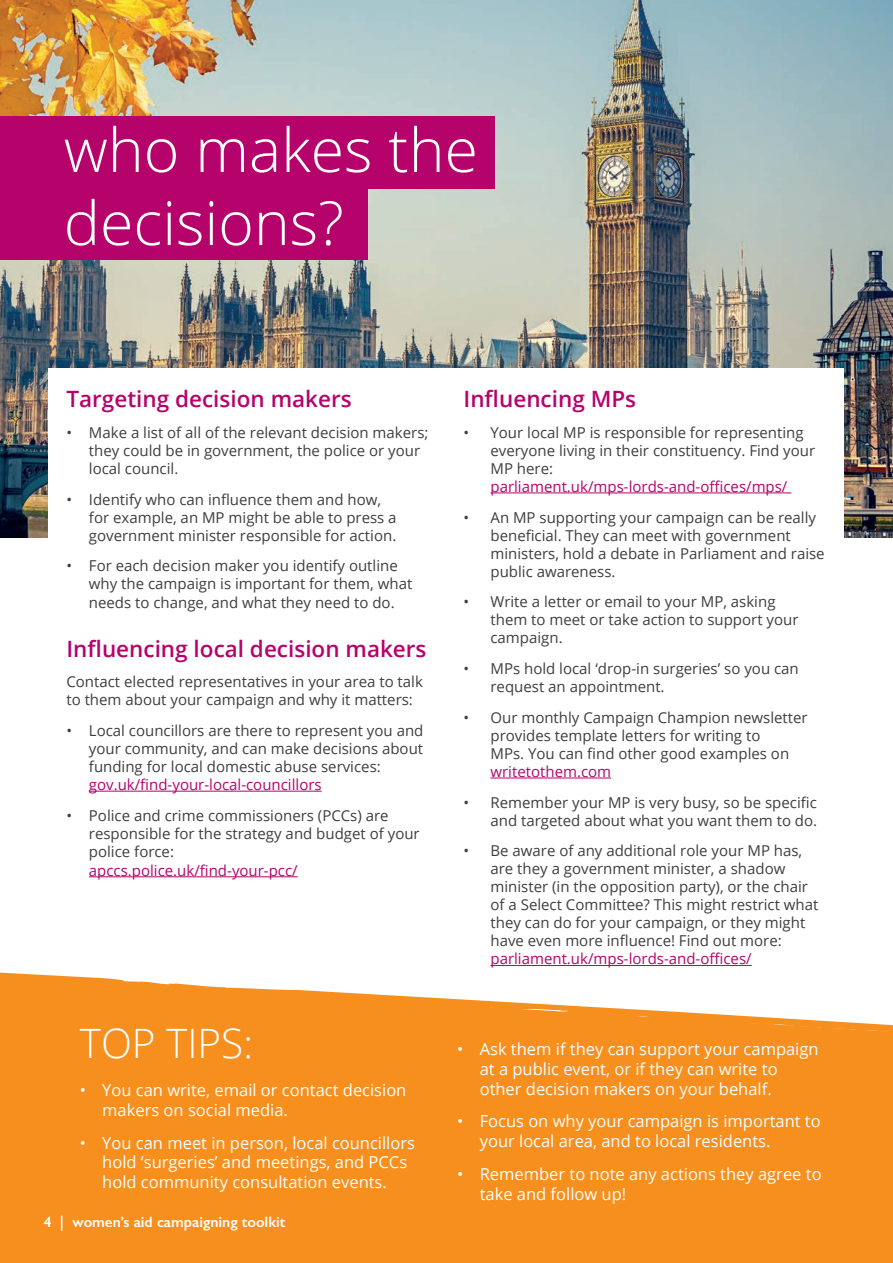
<style>
.page{position:relative;width:893px;height:1263px;background:#fff}
.page>*{position:absolute;margin:0;border:0;box-sizing:border-box;transform-origin:0 0}
.t1{font:300 60.9px/73.1px "Open Sans";color:#fff}
.t2{font:300 40.5px "Open Sans";color:#fff}
.t3{font:600 22.5px "Open Sans";color:#b6036c}
.t4{font:16.5px/19.8px "Open Sans";color:#fff}
.t5{font:15px/18px "Open Sans";color:#3e3e3f}
.t6{font:15px "Open Sans";color:#b6036c}
.t7{font:600 15px "Gill Sans";color:#fff}
</style>
<div class="page">
<img style="left:0;top:0;width:893px;height:537px">
<div style="left:49px;top:368px;width:795px;height:705px;background:#fff"></div>
<hr style="left:89px;top:791px;width:233px;height:1px;background:#b6036c">
<hr style="left:89px;top:876px;width:209px;height:1px;background:#b6036c">
<hr style="left:490px;top:492px;width:301px;height:1px;background:#b6036c">
<hr style="left:490px;top:778px;width:121px;height:1px;background:#b6036c">
<hr style="left:490px;top:965px;width:262px;height:1px;background:#b6036c">
<svg style="left:0;top:972px;width:893px;height:291px;fill:#f68f1e"></svg>
<div style="left:0;top:116px;width:495px;height:73px;background:#b6036c"></div>
<div style="left:0;top:187px;width:367px;height:73px;background:#b6036c"></div>
<h1 class="t1" style="left:64px;top:112px;width:416px">who makes the decisions?</h1>
<h3 class="t3" style="left:66px;top:383px;width:287px">Targeting decision makers</h3>
<p class="t5" style="left:89px;top:423px;width:341px;text-indent:-22px">• Make a list of all of the relevant decision makers; they could be in government, the police or your local council.</p>
<p class="t5" style="left:89px;top:490px;width:309px;text-indent:-22px">• Identify who can influence them and how, for example, an MP might be able to press a government minister responsible for action.</p>
<p class="t5" style="left:89px;top:556px;width:325px;line-height:18.5px;text-indent:-22px">• For each decision maker you identify outline why the campaign is important for them, what needs to change, and what they need to do.</p>
<h3 class="t3" style="left:66px;top:633px;width:362px">Influencing local decision makers</h3>
<p class="t5" style="left:66px;top:672px;width:358px">Contact elected representatives in your area to talk to them about your campaign and why it matters:</p>
<p class="t5" style="left:89px;top:721px;width:336px;text-align:justify;text-indent:-22px">• Local councillors are there to represent you and your community, and can make decisions about funding for local domestic abuse services:</p>
<p class="t6" style="left:89px;top:774px;width:234px">gov.uk/find-your-local-councillors</p>
<p class="t5" style="left:89px;top:806px;width:332px;text-indent:-22px">• Police and crime commissioners (PCCs) are responsible for the strategy and budget of your police force:</p>
<p class="t6" style="left:89px;top:860px;width:210px">apccs.police.uk/find-your-pcc/</p>
<h2 class="t2" style="left:80px;top:1016px;width:175px">TOP TIPS:</h2>
<p class="t4" style="left:102px;top:1080px;width:306px;text-indent:-23px">• You can write, email or contact decision makers on social media.</p>
<p class="t4" style="left:102px;top:1132px;width:314px;text-indent:-23px">• You can meet in person, local councillors hold ‘surgeries’ and meetings, and PCCs hold community consultation events.</p>
<p class="t7" style="left:44px;top:1213px;width:243px">4 | women’s aid campaigning toolkit</p>
<h3 class="t3" style="left:463px;top:383px;width:174px">Influencing MPs</h3>
<p class="t5" style="left:490px;top:423px;width:326px;text-indent:-27px">• Your local MP is responsible for representing everyone living in their constituency. Find your<br>MP here:</p>
<p class="t6" style="left:490px;top:476px;width:298px">parliament.uk/mps-lords-and-offices/mps/</p>
<p class="t5" style="left:490px;top:508px;width:336px;text-indent:-27px">• An MP supporting your campaign can be really beneficial. They can meet with government ministers, hold a debate in Parliament and raise public awareness.</p>
<p class="t5" style="left:490px;top:592px;width:309px;text-indent:-27px">• Write a letter or email to your MP, asking them to meet or take action to support your campaign.</p>
<p class="t5" style="left:490px;top:659px;width:310px;text-indent:-27px">• MPs hold local ‘drop-in surgeries’ so you can request an appointment.</p>
<p class="t5" style="left:490px;top:708px;width:319px;text-indent:-27px">• Our monthly Campaign Champion newsletter provides template letters for writing to<br>MPs. You can find other good examples on</p>
<p class="t6" style="left:490px;top:761px;width:122px">writetothem.com</p>
<p class="t5" style="left:463px;top:793px;width:355px;text-align:right">• Remember your MP is very busy, so be specific and targeted about what you want them to do.</p>
<p class="t5" style="left:490px;top:841px;width:329px;text-indent:-27px">• Be aware of any additional role your MP has, are they a government minister, a shadow minister (in the opposition party), or the chair of a Select Committee? This might restrict what they can do for your campaign, or they might have even more influence! Find out more:</p>
<p class="t6" style="left:490px;top:949px;width:263px">parliament.uk/mps-lords-and-offices/</p>
<p class="t4" style="left:480px;top:1039px;width:340px;text-indent:-23px">• Ask them if they can support your campaign at a public event, or if they can write to other decision makers on your behalf.</p>
<p class="t4" style="left:480px;top:1111px;width:343px;text-indent:-23px">• Focus on why your campaign is important to your local area, and to local residents.</p>
<p class="t4" style="left:480px;top:1163px;width:343px;text-indent:-23px">• Remember to note any actions they agree to take and follow up!</p>
</div>
